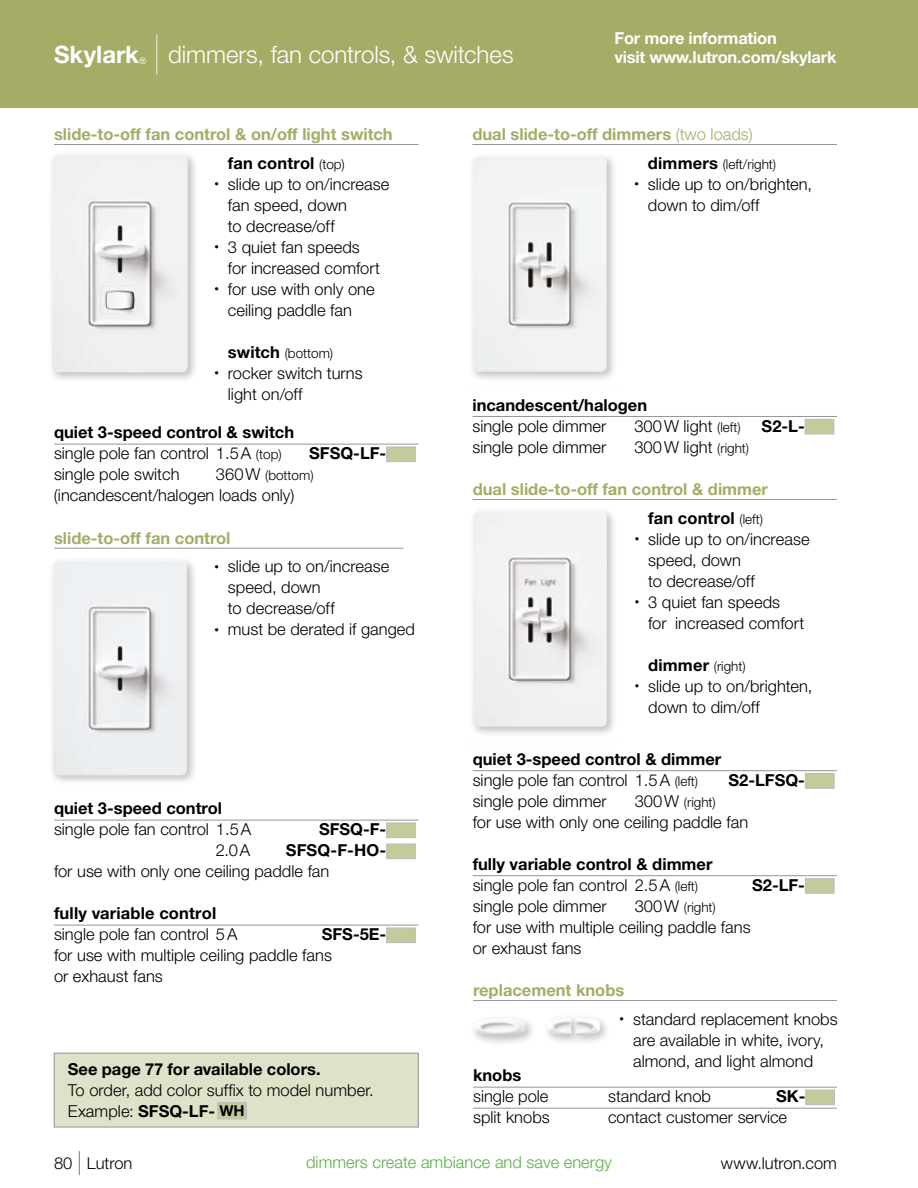
<style>
.page{position:relative;width:918px;height:1188px;background:#fff}
.page>*{position:absolute;margin:0;border:0;box-sizing:border-box;transform-origin:0 0}
.t1{font:300 24px "Helvetica Neue LT Std";letter-spacing:-.005em;color:#fff}
.t2{font:700 24px "Helvetica Neue LT Std";color:#fff}
.t3{font:300 16.5px/21px "Helvetica Neue LT Std";color:#000}
.t4{font:700 16.5px/21px "Helvetica Neue LT Std";color:#000}
.t5{font:700 16.5px/28.5px "Helvetica Neue LT Std";color:#a4ac66}
.t6{font:700 16.5px/19.5px "Helvetica Neue LT Std";letter-spacing:-.015em;color:#fff}
.t7{font:300 16.5px "Helvetica Neue LT Std";color:#56b145}
.t8{font:300 13.5px "Helvetica Neue LT Std";color:#000}
.t9{font:300 9px "Helvetica Neue LT Std";color:#fff}
.s1{font-weight:200;font-size:40.5px}
.s2{color:#000}
.s3{font-weight:300;font-size:13.5px;color:#000}
.s4{font-size:9px}
.s5{font-weight:700;font-size:16.5px}
.s6{font-weight:300}
.s7{font-weight:300;font-size:13.5px}
.s8{font-size:16.5px}
.s9{font-weight:700}
.s10{font-weight:700;font-size:15px}
.s11{font-size:13.5px}
.s12{font-weight:200;font-size:24px}
</style>
<div class="page">
<div style="left:0;top:0;width:918px;height:108px;background:#a4ac66"></div>
<div style="left:54px;top:1053px;width:364px;height:74px;background:#dfe2c8"></div>
<div style="left:218px;top:1103px;width:28px;height:16px;background:#c5ca9b"></div>
<div style="left:217px;top:1102px;width:30px;height:17px;border:1px solid #bcbdc0"></div>
<div style="left:54px;top:1053px;width:364px;height:74px;border:1px solid #939598"></div>
<hr style="left:54px;top:144px;width:364px;height:1px;background:#939598">
<hr style="left:54px;top:444px;width:364px;height:1px;background:#939598">
<div style="left:386px;top:447px;width:30px;height:15px;background:#c5ca9b;border:1px solid #bcbdc0"></div>
<div style="left:48px;top:556px;width:150px;height:231px;background:#000;opacity:.25"></div>
<img style="left:52px;top:560px;width:136px;height:216px">
<hr style="left:54px;top:548px;width:349px;height:1px;background:#939598">
<hr style="left:54px;top:820px;width:364px;height:1px;background:#939598">
<hr style="left:54px;top:925px;width:364px;height:1px;background:#939598">
<div style="left:386px;top:823px;width:30px;height:15px;background:#c5ca9b;border:1px solid #bcbdc0"></div>
<div style="left:386px;top:844px;width:30px;height:15px;background:#c5ca9b;border:1px solid #bcbdc0"></div>
<div style="left:386px;top:928px;width:30px;height:15px;background:#c5ca9b;border:1px solid #bcbdc0"></div>
<div style="left:47px;top:150px;width:151px;height:234px;background:#000;opacity:.25"></div>
<img style="left:52px;top:155px;width:136px;height:218px">
<div style="left:469px;top:1013px;width:67px;height:34px;background:#000;opacity:.25"></div>
<img style="left:474px;top:1017px;width:52px;height:19px">
<hr style="left:473px;top:1000px;width:364px;height:1px;background:#939598">
<div style="left:542px;top:1013px;width:69px;height:33px;background:#000;opacity:.25"></div>
<img style="left:547px;top:1017px;width:53px;height:19px">
<hr style="left:473px;top:1087px;width:364px;height:1px;background:#939598">
<hr style="left:473px;top:1108px;width:364px;height:1px;background:#939598">
<div style="left:805px;top:1090px;width:30px;height:15px;background:#c5ca9b;border:1px solid #bcbdc0"></div>
<hr style="left:473px;top:499px;width:364px;height:1px;background:#939598">
<hr style="left:473px;top:770px;width:364px;height:1px;background:#939598">
<hr style="left:473px;top:875px;width:364px;height:1px;background:#939598">
<div style="left:805px;top:773px;width:30px;height:16px;background:#c5ca9b;border:1px solid #bcbdc0"></div>
<div style="left:805px;top:878px;width:30px;height:16px;background:#c5ca9b;border:1px solid #bcbdc0"></div>
<div style="left:456px;top:495px;width:172px;height:253px;background:#fff"></div>
<img style="left:472px;top:512px;width:142px;height:222px">
<img style="left:472px;top:156px;width:142px;height:223px">
<hr style="left:472px;top:144px;width:365px;height:1px;background:#939598">
<hr style="left:472px;top:416px;width:365px;height:1px;background:#939598">
<div style="left:805px;top:419px;width:29px;height:15px;background:#c5ca9b;border:1px solid #bcbdc0"></div>
<h1 class="t2" style="left:54px;top:40px;width:86px">Skylark</h1>
<p class="t9" style="left:139px;top:55px;width:9px">®</p>
<h1 class="t1" style="left:153px;top:40px;width:362px"><span class="s1">|</span> dimmers, fan controls, &amp; switches</h1>
<p class="t6" style="left:614px;top:28px;width:224px">For more information<br>visit www.lutron.com/skylark</p>
<p class="t5" style="left:228px;top:120px;width:166px;text-indent:-174px">slide-to-off fan control &amp; on/off light switch <span class="s2">fan control</span> <span class="s3">(top)</span></p>
<p class="t3" style="left:228px;top:173px;width:163px;text-indent:-13px"><span class="s4">•</span> slide up to on/increase fan speed, down<br>to decrease/off</p>
<p class="t3" style="left:228px;top:236px;width:154px;text-indent:-13px"><span class="s4">•</span> 3 quiet fan speeds for increased comfort</p>
<p class="t3" style="left:214px;top:278px;width:162px;text-align:center"><span class="s4">•</span> for use with only one ceiling paddle fan</p>
<p class="t8" style="left:228px;top:345px;width:107px"><span class="s5">switch</span> (bottom)</p>
<p class="t3" style="left:228px;top:362px;width:136px;text-indent:-13px"><span class="s4">•</span> rocker switch turns light on/off</p>
<p class="t4" style="left:54px;top:422px;width:242px">quiet 3-speed control &amp; switch <span class="s6">single pole fan control 1.5A</span> <span class="s7">(top)</span></p>
<p class="t4" style="left:309px;top:443px;width:79px">SFSQ-LF-</p>
<p class="t3" style="left:54px;top:464px;width:127px">single pole switch</p>
<p class="t8" style="left:216px;top:467px;width:99px"><span class="s8">360W</span> (bottom)</p>
<p class="t3" style="left:54px;top:485px;width:242px">(incandescent/halogen loads only)</p>
<p class="t5" style="left:54px;top:523px;width:178px">slide-to-off fan control</p>
<p class="t3" style="left:228px;top:556px;width:163px;text-indent:-13px"><span class="s4">•</span> slide up to on/increase speed, down<br>to decrease/off</p>
<p class="t3" style="left:214px;top:619px;width:202px"><span class="s4">•</span> must be derated if ganged</p>
<p class="t4" style="left:54px;top:798px;width:170px">quiet 3-speed control</p>
<p class="t3" style="left:54px;top:819px;width:199px">single pole fan control 1.5A</p>
<p class="t4" style="left:319px;top:819px;width:69px">SFSQ-F-</p>
<p class="t3" style="left:216px;top:840px;width:36px">2.0A</p>
<p class="t4" style="left:286px;top:840px;width:102px">SFSQ-F-HO-</p>
<p class="t3" style="left:54px;top:861px;width:277px">for use with only one ceiling paddle fan</p>
<p class="t4" style="left:54px;top:903px;width:164px">fully variable control</p>
<p class="t3" style="left:54px;top:924px;width:185px">single pole fan control 5A</p>
<p class="t4" style="left:322px;top:924px;width:66px">SFS-5E-</p>
<p class="t3" style="left:54px;top:945px;width:279px">for use with multiple ceiling paddle fans or exhaust fans</p>
<p class="t4" style="left:68px;top:1058px;width:254px">See page 77 for available colors.</p>
<p class="t3" style="left:68px;top:1079px;width:307px">To order, add color suffix to model number.<br>Example: <span class="s9">SFSQ-LF-</span> <span class="s10">WH</span></p>
<p class="t5" style="left:472px;top:120px;width:282px">dual slide-to-off dimmers <span class="s6">(two loads)</span></p>
<p class="t8" style="left:648px;top:156px;width:130px"><span class="s5">dimmers</span> (left/right)</p>
<p class="t3" style="left:648px;top:173px;width:166px;text-indent:-13px"><span class="s4">•</span> slide up to on/brighten, down to dim/off</p>
<p class="t4" style="left:472px;top:394px;width:176px">incandescent/halogen</p>
<p class="t3" style="left:472px;top:415px;width:135px">single pole dimmer</p>
<p class="t3" style="left:634px;top:415px;width:108px">300W light <span class="s11">(left)</span></p>
<p class="t4" style="left:762px;top:415px;width:45px">S2-L-</p>
<p class="t3" style="left:472px;top:436px;width:135px">single pole dimmer</p>
<p class="t3" style="left:634px;top:436px;width:116px">300W light <span class="s11">(right)</span></p>
<p class="t5" style="left:648px;top:475px;width:121px;text-indent:-175px">dual slide-to-off fan control &amp; dimmer <span class="s2">fan control</span> <span class="s3">(left)</span></p>
<p class="t3" style="left:648px;top:528px;width:163px;text-indent:-13px"><span class="s4">•</span> slide up to on/increase speed, down<br>to decrease/off</p>
<p class="t3" style="left:648px;top:591px;width:158px;text-indent:-14px"><span class="s4">•</span> 3 quiet fan speeds<br>for increased comfort</p>
<p class="t8" style="left:648px;top:657px;width:99px"><span class="s5">dimmer</span> (right)</p>
<p class="t3" style="left:648px;top:675px;width:166px;text-indent:-13px"><span class="s4">•</span> slide up to on/brighten, down to dim/off</p>
<p class="t4" style="left:473px;top:748px;width:250px">quiet 3-speed control &amp; dimmer <span class="s6">single pole fan control 1.5A</span> <span class="s7">(left)</span></p>
<p class="t4" style="left:729px;top:769px;width:78px">S2-LFSQ-</p>
<p class="t3" style="left:473px;top:790px;width:135px">single pole dimmer</p>
<p class="t8" style="left:635px;top:794px;width:83px"><span class="s8">300W</span> (right)</p>
<p class="t3" style="left:473px;top:811px;width:277px">for use with only one ceiling paddle fan</p>
<p class="t4" style="left:473px;top:853px;width:241px">fully variable control &amp; dimmer <span class="s6">single pole fan control 2.5A</span> <span class="s7">(left)</span></p>
<p class="t4" style="left:752px;top:874px;width:54px">S2-LF-</p>
<p class="t3" style="left:473px;top:895px;width:135px">single pole dimmer</p>
<p class="t8" style="left:635px;top:899px;width:83px"><span class="s8">300W</span> (right)</p>
<p class="t3" style="left:473px;top:916px;width:279px">for use with multiple ceiling paddle fans or exhaust fans</p>
<p class="t5" style="left:473px;top:976px;width:153px">replacement knobs</p>
<p class="t3" style="left:633px;top:1008px;width:206px;text-indent:-13px"><span class="s4">•</span> standard replacement knobs are available in white, ivory, almond, and light almond</p>
<p class="t4" style="left:473px;top:1065px;width:50px">knobs</p>
<p class="t3" style="left:473px;top:1086px;width:77px">single pole</p>
<p class="t3" style="left:608px;top:1086px;width:104px">standard knob</p>
<p class="t4" style="left:776px;top:1086px;width:31px">SK-</p>
<p class="t3" style="left:473px;top:1107px;width:78px">split knobs</p>
<p class="t3" style="left:608px;top:1107px;width:181px">contact customer service</p>
<p class="t3" style="left:54px;top:1152px;width:80px">80 <span class="s12">|</span> Lutron</p>
<p class="t7" style="left:306px;top:1152px;width:307px">dimmers create ambiance and save energy</p>
<p class="t3" style="left:721px;top:1152px;width:118px">www.lutron.com</p>
</div>
